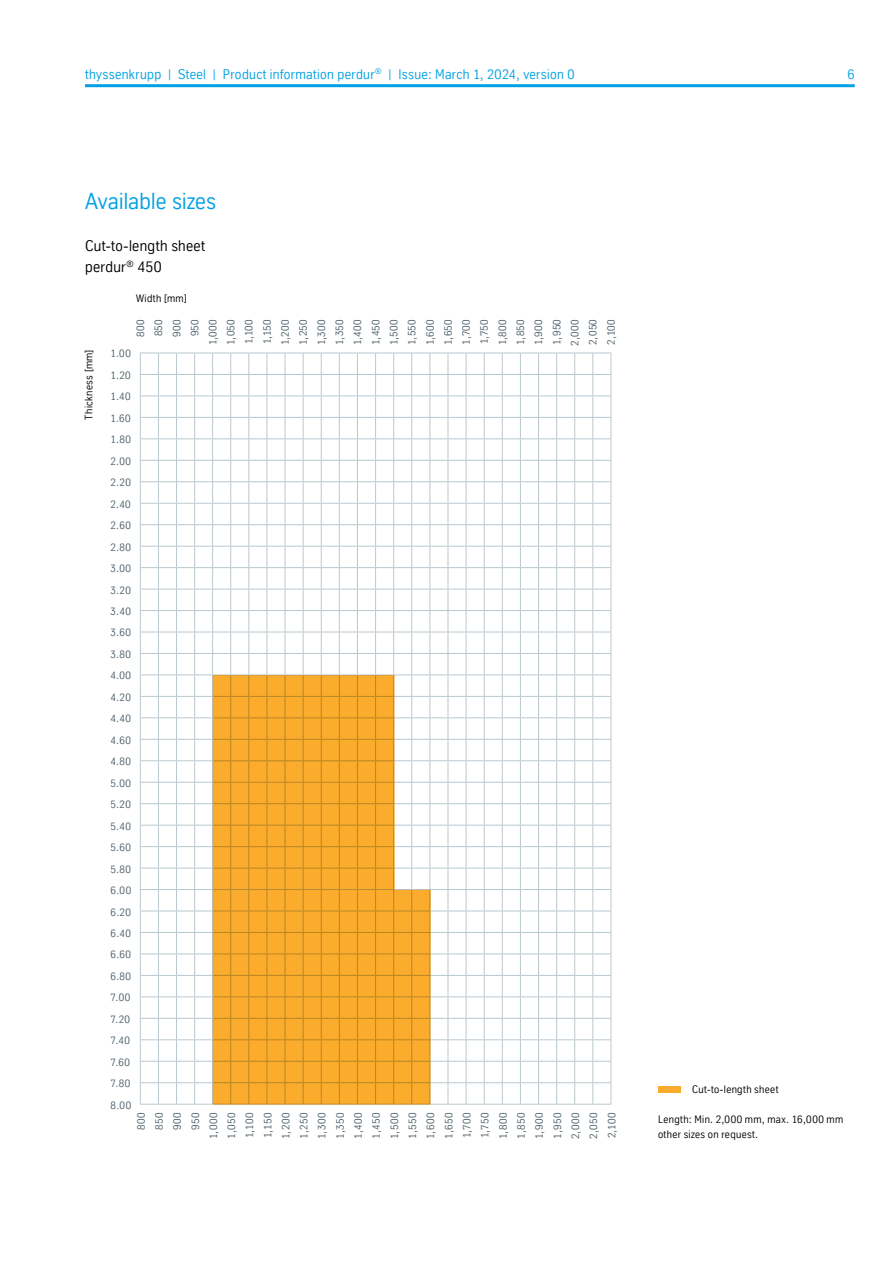
<style>
.page{position:relative;width:893px;height:1263px;background:#fff}
.page>*{position:absolute;margin:0;border:0;box-sizing:border-box;transform-origin:0 0}
.t1{font:22.5px "TK Type";color:#00a1e4}
.t2{font:15px/21px "TK Type";letter-spacing:.015em;color:#000}
.t3{font:13.5px "TK Type";letter-spacing:.015em;color:#00a1e4}
.t4{font:10.5px/18.1px "TK Type";letter-spacing:.035em;color:#4c5c65;text-align:right}
.t5{font:10.5px/15px "TK Type";letter-spacing:.025em;color:#000}
</style>
<div class="page">
<hr style="left:85px;top:84px;width:770px;height:3px;background:#00a1e4">
<svg style="left:140px;top:353px;width:472px;height:752px"></svg>
<div style="left:213px;top:675px;width:182px;height:215px;background:#fbac2d"></div>
<svg style="left:213px;top:890px;width:218px;height:214px;background:#f4a82c"></svg>
<div style="left:658px;top:1086px;width:22px;height:7px;background:#fbac2d"></div>
<p class="t3" style="left:85px;top:66px;width:491px">thyssenkrupp | Steel | Product information perdur<sup>®</sup> | Issue: March 1, 2024, version 0</p>
<p class="t3" style="left:847px;top:66px;width:9px">6</p>
<h1 class="t1" style="left:85px;top:188px;width:133px">Available sizes</h1>
<h2 class="t2" style="left:85px;top:235px;width:122px">Cut-to-length sheet perdur<sup>®</sup> 450</h2>
<p class="t5" style="left:136px;top:291px;width:52px">Width [mm]</p>
<p class="t5" style="left:81px;top:420px;width:72px;rotate:-90deg">Thickness [mm]</p>
<p class="t4" style="left:131px;top:346px;width:28px;rotate:-90deg">800<br>850<br>900<br>950<br>1,000<br>1,050<br>1,100<br>1,150<br>1,200<br>1,250<br>1,300<br>1,350<br>1,400<br>1,450<br>1,500<br>1,550<br>1,600<br>1,650<br>1,700<br>1,750<br>1,800<br>1,850<br>1,900<br>1,950<br>2,000<br>2,050<br>2,100</p>
<p class="t4" style="left:111px;top:343px;width:22px;line-height:21.5px;text-align:justify">1.00<br>1.20<br>1.40<br>1.60<br>1.80<br>2.00<br>2.20<br>2.40<br>2.60<br>2.80<br>3.00<br>3.20<br>3.40<br>3.60<br>3.80<br>4.00<br>4.20<br>4.40<br>4.60<br>4.80<br>5.00<br>5.20<br>5.40<br>5.60<br>5.80<br>6.00<br>6.20<br>6.40<br>6.60<br>6.80<br>7.00<br>7.20<br>7.40<br>7.60<br>7.80<br>8.00</p>
<p class="t4" style="left:132px;top:1139px;width:28px;rotate:-90deg">800<br>850<br>900<br>950<br>1,000<br>1,050<br>1,100<br>1,150<br>1,200<br>1,250<br>1,300<br>1,350<br>1,400<br>1,450<br>1,500<br>1,550<br>1,600<br>1,650<br>1,700<br>1,750<br>1,800<br>1,850<br>1,900<br>1,950<br>2,000<br>2,050<br>2,100</p>
<p class="t5" style="left:692px;top:1082px;width:88px">Cut-to-length sheet</p>
<p class="t5" style="left:658px;top:1112px;width:187px">Length: Min. 2,000 mm, max. 16,000 mm other sizes on request.</p>
</div>
